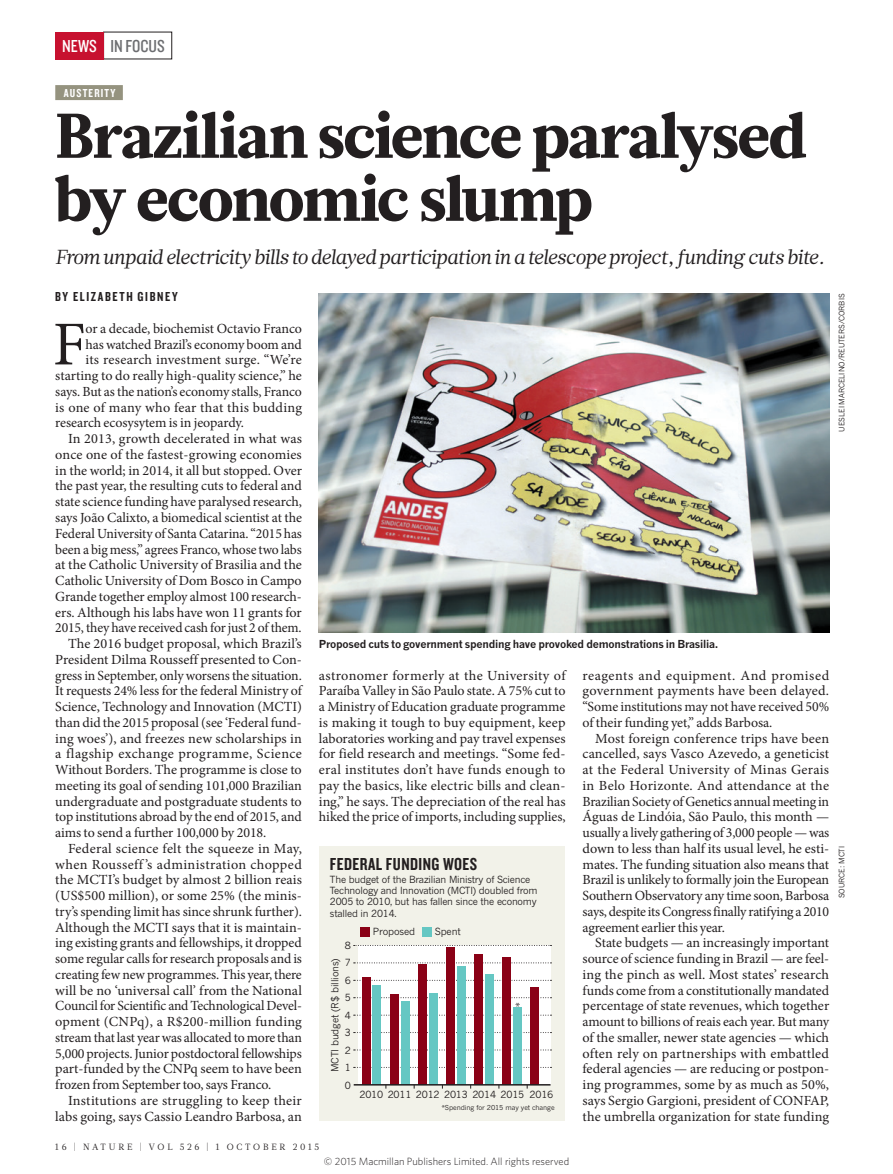
<style>
.page{position:relative;width:893px;height:1174px;background:#fff}
.page>*{position:absolute;margin:0;border:0;box-sizing:border-box;transform-origin:0 0}
.HEAD_42{font:900 63px/63px "Glosa Math";letter-spacing:-.02em;color:#231f20}
.BODY_DROP_CAP{font:62.4px "Minion Pro";color:#231f20}
.INTRO{font:italic 20.25px "Glosa Math";letter-spacing:-.005em;color:#231f20}
.t1{font:18px "Knockout 49 Liteweight";letter-spacing:.025em;color:#231f20}
.t2{font:18px "Knockout 29 Junior Ltweight";color:#6c6d70}
.BODY_INDENT{font:13.95px/15.8px "Minion Pro";letter-spacing:-.005em;color:#231f20;text-align:justify}
.BODY_DROP_CAP-2{font:13.95px "Minion Pro";letter-spacing:-.005em;color:#231f20}
.BODY_DROP_CAP-3{font:13.95px "Minion Pro";letter-spacing:.015em;color:#231f20}
.AUTHOR_BYLINE{font:13.5px "Knockout 49 Liteweight";letter-spacing:.12em;color:#231f20}
.SUBJECT_STRAP{font:12px "Knockout 49 Liteweight";letter-spacing:.1em;color:#fff}
.PIC_CAPTION{font:700 10.8px "News Gothic MTOT";letter-spacing:-.02em;color:#231f20}
.t3{font:300 10.5px "Whitney";color:#231f20}
.t4{font:9.75px/11.4px "News Gothic MTOT";letter-spacing:-.02em;color:#231f20}
.t5{font:9px "Glosa Math";letter-spacing:.3em;color:#231f20}
.PIC_CREDIT{font:7.5px "News Gothic MTOT";color:#231f20}
.t6{font:6.75px "News Gothic MTOT";letter-spacing:-.01em;color:#231f20}
.s1{color:#fff}
</style>
<div class="page">
<div style="left:55px;top:85px;width:68px;height:15px;background:#95937f"></div>
<div style="left:319px;top:846px;width:246px;height:274px;background:#f2f2e9"></div>
<div style="left:358px;top:945px;width:192px;height:139px;background:#fff"></div>
<div style="left:360px;top:927px;width:10px;height:9px;background:#8a0116"></div>
<div style="left:422px;top:927px;width:10px;height:9px;background:#65c7c3"></div>
<svg style="left:354px;top:1067px;width:197px;height:1px"></svg>
<svg style="left:354px;top:1049px;width:197px;height:1px"></svg>
<svg style="left:354px;top:1032px;width:197px;height:1px"></svg>
<svg style="left:354px;top:1014px;width:197px;height:1px"></svg>
<svg style="left:354px;top:997px;width:197px;height:1px"></svg>
<svg style="left:354px;top:980px;width:197px;height:1px"></svg>
<svg style="left:354px;top:962px;width:197px;height:1px"></svg>
<svg style="left:354px;top:945px;width:197px;height:1px"></svg>
<div style="left:373px;top:984px;width:8px;height:100px;background:#65c7c3"></div>
<div style="left:362px;top:977px;width:8px;height:107px;background:#8a0116"></div>
<div style="left:401px;top:1001px;width:8px;height:83px;background:#65c7c3"></div>
<div style="left:390px;top:994px;width:8px;height:90px;background:#8a0116"></div>
<div style="left:429px;top:993px;width:8px;height:91px;background:#65c7c3"></div>
<div style="left:418px;top:964px;width:9px;height:120px;background:#8a0116"></div>
<div style="left:457px;top:966px;width:9px;height:118px;background:#65c7c3"></div>
<div style="left:446px;top:947px;width:9px;height:137px;background:#8a0116"></div>
<div style="left:486px;top:974px;width:8px;height:110px;background:#65c7c3"></div>
<div style="left:475px;top:954px;width:8px;height:130px;background:#8a0116"></div>
<div style="left:514px;top:1007px;width:8px;height:77px;background:#65c7c3"></div>
<div style="left:503px;top:957px;width:8px;height:127px;background:#8a0116"></div>
<div style="left:530px;top:987px;width:8px;height:97px;background:#8a0116"></div>
<hr style="left:354px;top:1084px;width:196px;height:1px;background:#231f20">
<img style="left:319px;top:293px;width:510px;height:339px">
<div style="left:55px;top:32px;width:49px;height:27px;background:#c7112f"></div>
<p class="t2" style="left:62px;top:34px;width:104px"><span class="s1">NEWS</span> IN FOCUS</p>
<p class="SUBJECT_STRAP" style="left:64px;top:85px;width:53px">AUSTERITY</p>
<p class="HEAD_42" style="left:55px;top:105px;width:753px">Brazilian science paralysed by economic slump</p>
<p class="INTRO" style="left:55px;top:243px;width:771px">From unpaid electricity bills to delayed participation in a telescope project, funding cuts bite.</p>
<p class="AUTHOR_BYLINE" style="left:55px;top:288px;width:124px">BY ELIZABETH GIBNEY</p>
<p class="BODY_DROP_CAP" style="left:53px;top:303px;width:35px">F</p>
<p class="BODY_DROP_CAP-2" style="left:85px;top:319px;width:218px">or a decade, biochemist Octavio Franco</p>
<p class="BODY_DROP_CAP-2" style="left:85px;top:335px;width:218px">has watched Brazil’s economy boom and</p>
<p class="BODY_DROP_CAP-2" style="left:85px;top:350px;width:218px">its research investment surge. “We’re</p>
<p class="BODY_DROP_CAP-2" style="left:55px;top:366px;width:248px">starting to do really high-quality science,” he</p>
<p class="BODY_DROP_CAP-2" style="left:55px;top:382px;width:248px">says. But as the nation’s economy stalls, Franco</p>
<p class="BODY_DROP_CAP-3" style="left:55px;top:398px;width:248px">is one of many who fear that this budding</p>
<p class="BODY_DROP_CAP-2" style="left:55px;top:413px;width:190px">research ecosysytem is in jeopardy.</p>
<p class="BODY_INDENT" style="left:55px;top:431px;width:248px;text-indent:13px">In 2013, growth decelerated in what was once one of the fastest-growing economies in the world; in 2014, it all but stopped. Over the past year, the resulting cuts to federal and state science funding have paralysed research, says João Calixto, a biomedical scientist at the Federal University of Santa Catarina. “2015 has been a big mess,” agrees Franco, whose two labs at the Catholic University of Brasilia and the Catholic University of Dom Bosco in Campo Grande together employ almost 100 research&shy;ers. Although his labs have won 11 grants for 2015, they have received cash for just 2 of them.</p>
<p class="BODY_INDENT" style="left:55px;top:636px;width:248px;text-indent:13px">The 2016 budget proposal, which Brazil’s President Dilma Rousseff presented to Con&shy;gress in September, only worsens the situation.<br>It requests 24% less for the federal Ministry of Science, Technology and Innovation (MCTI) than did the 2015 proposal (see ‘Federal fund&shy;ing woes’), and freezes new scholarships in a flagship exchange programme, Science Without Borders. The programme is close to meeting its goal of sending 101,000 Brazilian undergraduate and postgraduate students to top institutions abroad by the end of 2015, and aims to send a further 100,000 by 2018.</p>
<p class="BODY_INDENT" style="left:55px;top:840px;width:248px;text-indent:13px">Federal science felt the squeeze in May, when Rousseff ’s administration chopped the MCTI’s budget by almost 2 billion reais (US$500 million), or some 25% (the minis&shy;try’s spending limit has since shrunk further).<br>Although the MCTI says that it is maintain&shy;ing existing grants and fellowships, it dropped some regular calls for research proposals and is creating few new programmes. This year, there will be no ‘universal call’ from the National Council for Scientific and Technological Devel&shy;opment (CNPq), a R$200-million funding stream that last year was allocated to more than 5,000 projects. Junior postdoctoral fellowships part-funded by the CNPq seem to have been frozen from September too, says Franco.</p>
<p class="BODY_INDENT" style="left:55px;top:1092px;width:248px;text-align:right">Institutions are struggling to keep their labs going, says Cassio Leandro Barbosa, an</p>
<p class="PIC_CAPTION" style="left:319px;top:637px;width:400px">Proposed cuts to government spending have provoked demonstrations in Brasilia.</p>
<p class="BODY_INDENT" style="left:319px;top:667px;width:248px">astronomer formerly at the University of Paraíba Valley in São Paulo state. A 75% cut to a Ministry of Education graduate programme is making it tough to buy equipment, keep laboratories working and pay travel expenses for field research and meetings. “Some fed&shy;eral institutes don’t have funds enough to pay the basics, like electric bills and clean&shy;ing,” he says. The depreciation of the real has hiked the price of imports, including supplies,</p>
<p class="BODY_INDENT" style="left:583px;top:667px;width:248px">reagents and equipment. And promised government payments have been delayed. “Some institutions may not have received 50% of their funding yet,” adds Barbosa.</p>
<p class="BODY_INDENT" style="left:583px;top:730px;width:248px;text-indent:13px">Most foreign conference trips have been cancelled, says Vasco Azevedo, a geneticist at the Federal University of Minas Gerais in Belo Horizonte. And attendance at the Brazilian Society of Genetics annual meeting in Águas de Lindóia, São Paulo, this month — usually a lively gathering of 3,000 people — was down to less than half its usual level, he esti&shy;mates. The funding situation also means that Brazil is unlikely to formally join the European Southern Observatory any time soon, Barbosa says, despite its Congress finally ratifying a 2010 agreement earlier this year.</p>
<p class="BODY_INDENT" style="left:583px;top:935px;width:248px;text-indent:13px">State budgets — an increasingly important source of science funding in Brazil — are feel&shy;ing the pinch as well. Most states’ research funds come from a constitutionally mandated percentage of state revenues, which together amount to billions of reais each year. But many of the smaller, newer state agencies — which often rely on partnerships with embattled federal agencies — are reducing or postpon&shy;ing programmes, some by as much as 50%, says Sergio Gargioni, president of CONFAP, the umbrella organization for state funding</p>
<p class="t1" style="left:330px;top:853px;width:149px">FEDERAL FUNDING WOES</p>
<p class="t4" style="left:330px;top:873px;width:209px">The budget of the Brazilian Ministry of Science Technology and Innovation (MCTI) doubled from 2005 to 2010, but has fallen since the economy stalled in 2014.</p>
<p class="t4" style="left:373px;top:925px;width:44px">Proposed</p>
<p class="t4" style="left:435px;top:925px;width:28px">Spent</p>
<p class="t4" style="left:345px;top:939px;width:8px">8</p>
<p class="t4" style="left:329px;top:1072px;width:115px;rotate:-90deg">MCTI budget (R$ billions)</p>
<p class="t4" style="left:345px;top:957px;width:8px">7</p>
<p class="t4" style="left:345px;top:974px;width:8px">6</p>
<p class="t4" style="left:345px;top:992px;width:8px">5</p>
<p class="t4" style="left:516px;top:1000px;width:6px">*</p>
<p class="t4" style="left:345px;top:1009px;width:8px">4</p>
<p class="t4" style="left:345px;top:1027px;width:8px">3</p>
<p class="t4" style="left:345px;top:1044px;width:8px">2</p>
<p class="t4" style="left:345px;top:1062px;width:8px">1</p>
<p class="t4" style="left:345px;top:1079px;width:8px">0</p>
<p class="t4" style="left:359px;top:1089px;width:195px">2010 2011 2012 2013 2014 2015 2016</p>
<p class="t6" style="left:442px;top:1103px;width:114px">*Spending for 2015 may yet change</p>
<p class="t5" style="left:55px;top:1141px;width:266px">16 | NATURE | VOL 526 | 1 OCTOBER 2015</p>
<p class="t3" style="left:324px;top:1154px;width:247px">© 2015 Macmillan Publishers Limited. All rights reserved</p>
<p class="PIC_CREDIT" style="left:837px;top:431px;width:139px;rotate:-90deg">UESLEI MARCELINO/REUTERS/CORBIS</p>
<p class="PIC_CREDIT" style="left:837px;top:898px;width:54px;rotate:-90deg">SOURCE: MCTI</p>
</div>
